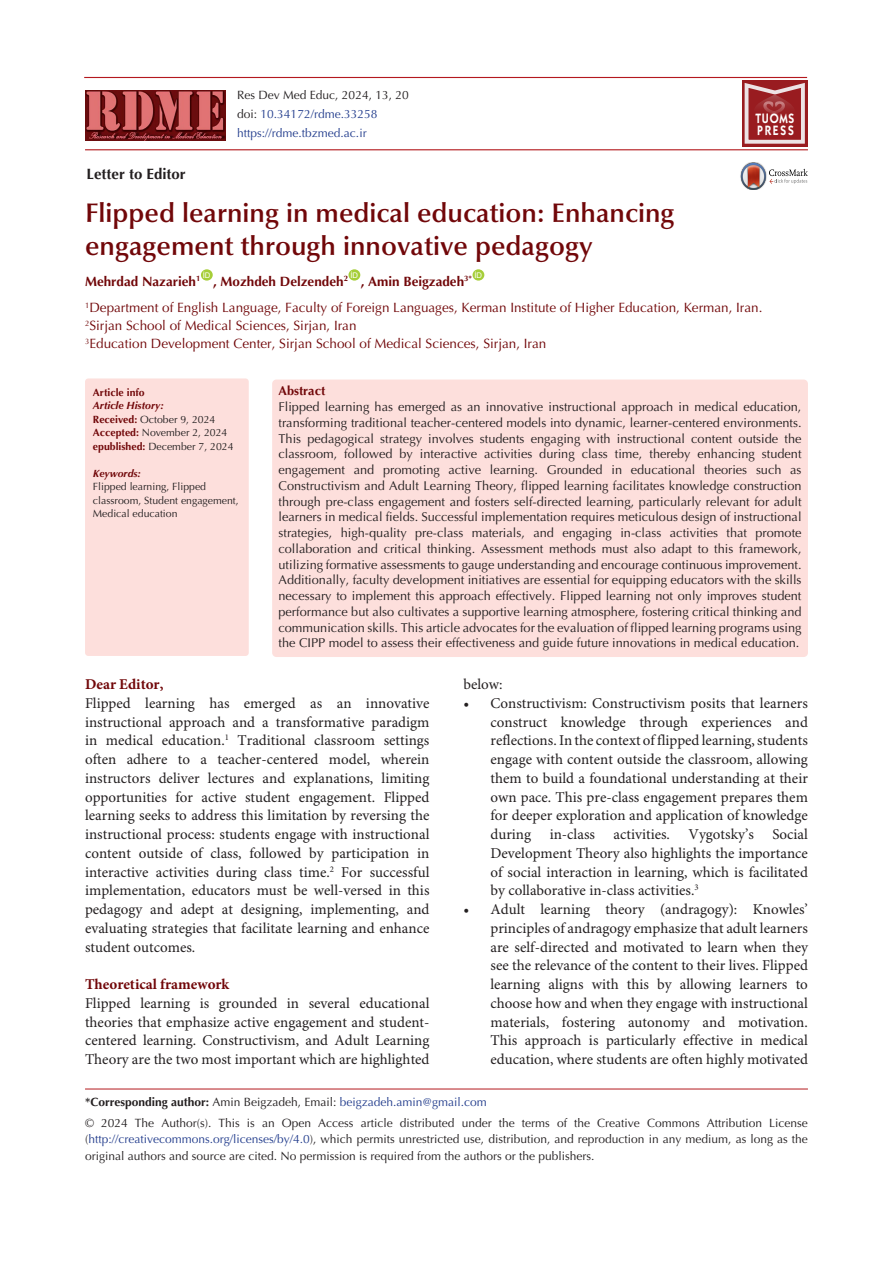
<style>
.page{position:relative;width:893px;height:1263px;background:#fff}
.page>*{position:absolute;margin:0;border:0;box-sizing:border-box;transform-origin:0 0}
.t1{font:600 27px/33px "Optima LT Std";color:#710709}
.t2{font:15px/18.8px "Minion Pro";color:#231f20;text-align:justify}
.t3{font:700 15px "Minion Pro";color:#710709}
.t4{font:700 15px "Optima LT Std";color:#231f20}
.t5{font:600 13.65px/12px "ITC Kabel Std";letter-spacing:.11em;color:#fff;scale:.85 1}
.t6{font:13.5px "Optima LT Std";color:#710709}
.t7{font:700 13.5px "Optima LT Std";color:#710709}
.t8{font:12.75px/15.8px "Optima LT Std";color:#231f20;text-align:justify}
.t9{font:700 12.75px "Optima LT Std";color:#710709}
.corresponding{font:12px/16.5px "Optima LT Std";color:#231f20;text-align:justify}
.corresponding-2{font:12px "Optima LT Std";color:#253f8e}
.t10{font:10.5px/13.5px "Optima LT Std";color:#231f20}
.t11{font:italic 700 10.5px "Optima LT Std";color:#710709}
.t12{font:700 10.5px "Optima LT Std";color:#710709}
.t13{font:7.8px "Arial";color:#fff}
.s1{color:#231f20}
.s2{font-weight:700;color:#710709}
.s3{font-weight:700;color:#231f20}
.s4{color:#253f8e}
</style>
<div class="page">
<hr style="left:85px;top:149px;width:723px;height:1px;background:#b4191e">
<hr style="left:85px;top:1089px;width:723px;height:1px;background:#b4191e">
<div style="left:201px;top:269px;width:12px;height:12px;background:#a6ce39;border-radius:50%"></div>
<svg style="left:348px;top:269px;width:12px;height:12px"></svg>
<div style="left:473px;top:269px;width:11px;height:12px;background:#a6ce39;border-radius:50%"></div>
<img style="left:740px;top:162px;width:19px;height:18px">
<svg style="left:741px;top:163px;width:67px;height:27px"></svg>
<img style="left:86px;top:91px;width:140px;height:49px">
<svg style="left:742px;top:81px;width:65px;height:66px"></svg>
<svg style="left:745px;top:83px;width:60px;height:61px;background:#ae4f52"></svg>
<hr style="left:84px;top:77px;width:723px;height:1px;background:#b4191e">
<div style="left:86px;top:379px;width:162px;height:276px;background:#fddfdc;border-radius:3px"></div>
<div style="left:85px;top:378px;width:164px;height:278px;border:2px solid #fddfdc;border-radius:3px"></div>
<div style="left:272px;top:379px;width:536px;height:278px;background:#fddfdc;border-radius:4px"></div>
<p class="t4" style="left:87px;top:165px;width:101px">Letter to Editor</p>
<p class="corresponding" style="left:237px;top:87px;width:173px">Res Dev Med Educ, 2024, 13, 20</p>
<p class="corresponding-2" style="left:237px;top:107px;width:142px"><span class="s1">doi:</span> 10.34172/rdme.33258</p>
<p class="corresponding-2" style="left:237px;top:126px;width:131px">https://rdme.tbzmed.ac.ir</p>
<p class="t5" style="left:755px;top:112px;width:47px">TUOMS<br>PRESS</p>
<p class="t1" style="left:85px;top:196px;width:591px">Flipped learning in medical education: Enhancing engagement through innovative pedagogy</p>
<p class="t7" style="left:85px;top:273px;width:117px">Mehrdad Nazarieh<sup>1</sup></p>
<p class="t13" style="left:474px;top:270px;width:9px">ID</p>
<p class="t6" style="left:85px;top:300px;width:679px"><sup>1</sup>Department of English Language, Faculty of Foreign Languages, Kerman Institute of Higher Education, Kerman, Iran.</p>
<p class="t6" style="left:85px;top:318px;width:273px"><sup>2</sup>Sirjan School of Medical Sciences, Sirjan, Iran</p>
<p class="t6" style="left:85px;top:336px;width:463px"><sup>3</sup>Education Development Center, Sirjan School of Medical Sciences, Sirjan, Iran</p>
<p class="t13" style="left:203px;top:270px;width:9px">ID</p>
<p class="t13" style="left:350px;top:270px;width:9px">ID</p>
<p class="t7" style="left:213px;top:273px;width:136px">, Mozhdeh Delzendeh<sup>2</sup></p>
<p class="t7" style="left:361px;top:273px;width:113px">, Amin Beigzadeh<sup>3*</sup></p>
<p class="t12" style="left:93px;top:386px;width:53px">Article info</p>
<p class="t11" style="left:93px;top:399px;width:72px">Article History:</p>
<p class="t10" style="left:93px;top:412px;width:124px"><span class="s2">Received:</span> October 9, 2024</p>
<p class="t10" style="left:93px;top:426px;width:136px"><span class="s2">Accepted:</span> November 2, 2024</p>
<p class="t10" style="left:93px;top:439px;width:142px"><span class="s2">epublished:</span> December 7, 2024</p>
<p class="t11" style="left:93px;top:467px;width:50px">Keywords:</p>
<p class="t10" style="left:93px;top:480px;width:147px">Flipped learning, Flipped classroom, Student engagement,<br>Medical education</p>
<p class="t9" style="left:279px;top:383px;width:48px">Abstract</p>
<p class="t8" style="left:279px;top:399px;width:525px">Flipped learning has emerged as an innovative instructional approach in medical education, transforming traditional teacher-centered models into dynamic, learner-centered environments.<br>This pedagogical strategy involves students engaging with instructional content outside the classroom, followed by interactive activities during class time, thereby enhancing student engagement and promoting active learning. Grounded in educational theories such as Constructivism and Adult Learning Theory, flipped learning facilitates knowledge construction through pre-class engagement and fosters self-directed learning, particularly relevant for adult learners in medical fields. Successful implementation requires meticulous design of instructional strategies, high-quality pre-class materials, and engaging in-class activities that promote collaboration and critical thinking. Assessment methods must also adapt to this framework, utilizing formative assessments to gauge understanding and encourage continuous improvement.<br>Additionally, faculty development initiatives are essential for equipping educators with the skills necessary to implement this approach effectively. Flipped learning not only improves student performance but also cultivates a supportive learning atmosphere, fostering critical thinking and communication skills. This article advocates for the evaluation of flipped learning programs using the CIPP model to assess their effectiveness and guide future innovations in medical education.</p>
<p class="t2" style="left:463px;top:676px;width:41px">below:</p>
<p class="t2" style="left:490px;top:694px;width:319px;text-indent:-27px">• Constructivism: Constructivism posits that learners construct knowledge through experiences and reflections. In the context of flipped learning, students engage with content outside the classroom, allowing them to build a foundational understanding at their own pace. This pre-class engagement prepares them for deeper exploration and application of knowledge during in-class activities. Vygotsky’s Social Development Theory also highlights the importance of social interaction in learning, which is facilitated by collaborative in-class activities.<sup>3</sup></p>
<p class="t2" style="left:490px;top:901px;width:319px;text-indent:-27px">• Adult learning theory (andragogy): Knowles’ principles of andragogy emphasize that adult learners are self-directed and motivated to learn when they see the relevance of the content to their lives. Flipped learning aligns with this by allowing learners to choose how and when they engage with instructional materials, fostering autonomy and motivation.<br>This approach is particularly effective in medical education, where students are often highly motivated</p>
<p class="corresponding-2" style="left:85px;top:1095px;width:403px"><span class="s3">*Corresponding author:</span> <span class="s1">Amin Beigzadeh, Email:</span> beigzadeh.amin@gmail.com</p>
<p class="corresponding" style="left:85px;top:1114px;width:724px">© 2024 The Author(s). This is an Open Access article distributed under the terms of the Creative Commons Attribution License (<span class="s4">http://creativecommons.org/licenses/by/4.0</span>), which permits unrestricted use, distribution, and reproduction in any medium, as long as the original authors and source are cited. No permission is required from the authors or the publishers.</p>
<p class="t3" style="left:85px;top:674px;width:80px">Dear Editor,</p>
<p class="t2" style="left:85px;top:694px;width:346px">Flipped learning has emerged as an innovative instructional approach and a transformative paradigm in medical education.<sup>1</sup> Traditional classroom settings often adhere to a teacher-centered model, wherein instructors deliver lectures and explanations, limiting opportunities for active student engagement. Flipped learning seeks to address this limitation by reversing the instructional process: students engage with instructional content outside of class, followed by participation in interactive activities during class time.<sup>2</sup> For successful implementation, educators must be well-versed in this pedagogy and adept at designing, implementing, and evaluating strategies that facilitate learning and enhance student outcomes.</p>
<p class="t3" style="left:85px;top:974px;width:146px">Theoretical framework</p>
<p class="t2" style="left:85px;top:994px;width:346px">Flipped learning is grounded in several educational theories that emphasize active engagement and student&shy;centered learning. Constructivism, and Adult Learning Theory are the two most important which are highlighted</p>
</div>
